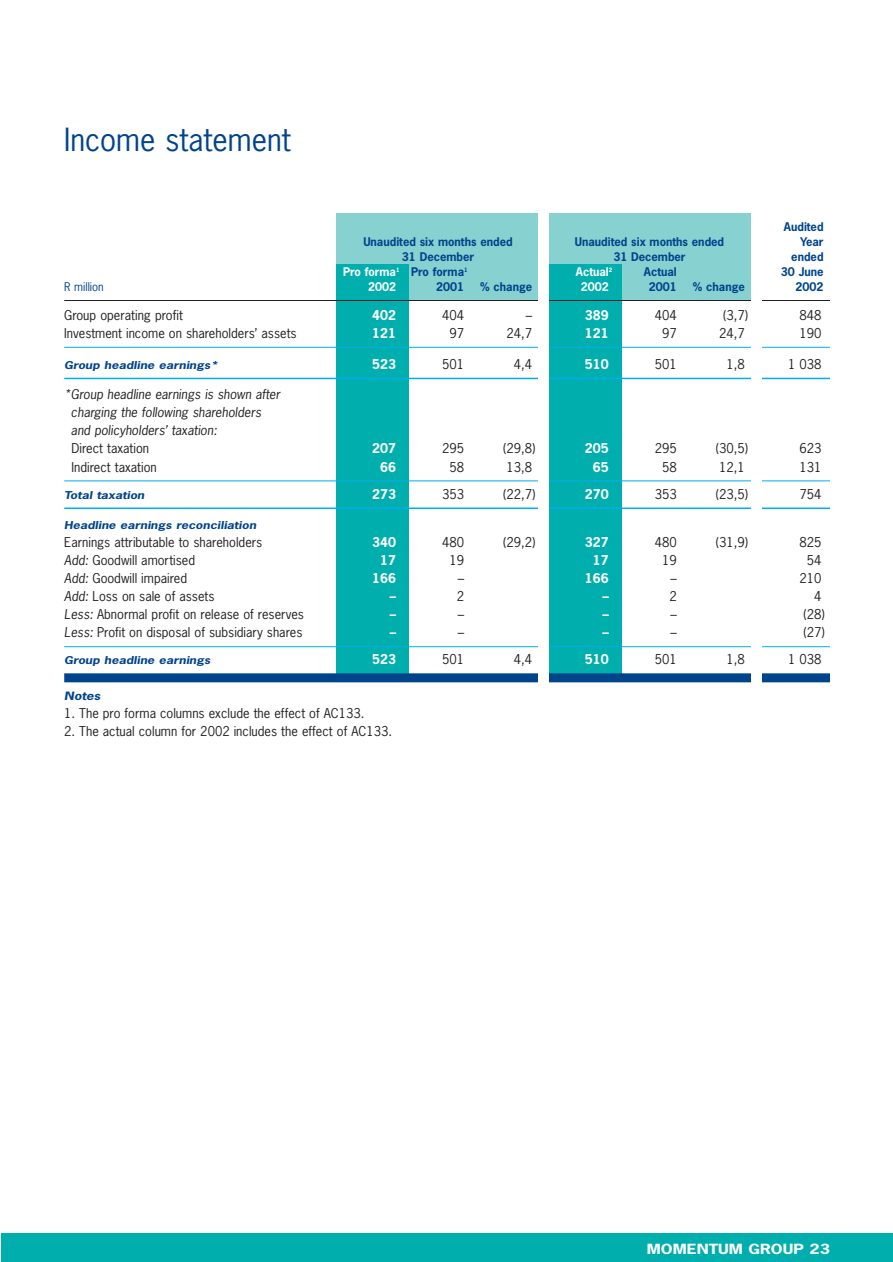
<style>
.page{position:relative;width:893px;height:1262px;background:#fff}
.page>*{position:absolute;margin:0;border:0;box-sizing:border-box;transform-origin:0 0}
.t1{font:30px "News Gothic";color:#00448c}
.t2{font:700 13.2px "News Gothic";color:#fff;scale:1.25 1}
.t3{font:12.75px "News Gothic";color:#231f20}
.t4{font:italic 12.75px/18px "News Gothic";color:#231f20}
.t5{font:700 12.75px "News Gothic";color:#fff}
.t6{font:700 11.25px "News Gothic";color:#00448c}
.t7{font:700 11.25px "News Gothic";color:#fff}
.t8{font:11.25px "News Gothic";color:#00448c}
.t9{font:italic 700 10.8px "News Gothic";color:#00448c;scale:1.25 1}
.t10{font:italic 700 10.2px "News Gothic";color:#00448c;scale:1.25 1}
.s1{color:#00448c}
.s2{font-style:italic}
</style>
<div class="page">
<div style="left:336px;top:213px;width:202px;height:87px;background:#87d1d1"></div>
<div style="left:336px;top:264px;width:73px;height:414px;background:#00afad"></div>
<div style="left:549px;top:213px;width:202px;height:87px;background:#87d1d1"></div>
<div style="left:549px;top:264px;width:72px;height:414px;background:#00afad"></div>
<hr style="left:64px;top:300px;width:766px;height:1px;background:#231f20">
<hr style="left:64px;top:347px;width:766px;height:1px;background:#00aeef">
<hr style="left:64px;top:378px;width:766px;height:1px;background:#00aeef">
<hr style="left:64px;top:480px;width:766px;height:1px;background:#00aeef">
<hr style="left:64px;top:507px;width:766px;height:2px;background:#00aeef">
<hr style="left:64px;top:646px;width:766px;height:1px;background:#00aeef">
<div style="left:64px;top:673px;width:766px;height:9px;background:#00448c"></div>
<div style="left:1px;top:1233px;width:891px;height:29px;background:#00afad"></div>
<div style="left:751px;top:210px;width:11px;height:478px;background:#fff"></div>
<div style="left:538px;top:210px;width:11px;height:478px;background:#fff"></div>
<h1 class="t1" style="left:64px;top:128px;width:228px">Income statement</h1>
<p class="t6" style="left:784px;top:222px;width:41px">Audited</p>
<p class="t6" style="left:363px;top:237px;width:151px">Unaudited six months ended</p>
<p class="t6" style="left:575px;top:237px;width:151px">Unaudited six months ended</p>
<p class="t6" style="left:800px;top:237px;width:25px">Year</p>
<p class="t6" style="left:402px;top:252px;width:74px">31 December</p>
<p class="t6" style="left:613px;top:252px;width:74px">31 December</p>
<p class="t6" style="left:791px;top:252px;width:34px">ended</p>
<p class="t7" style="left:343px;top:267px;width:126px">Pro forma<sup>1</sup> <span class="s1">Pro forma</span><sup>1</sup></p>
<p class="t7" style="left:576px;top:267px;width:38px">Actual<sup>2</sup></p>
<p class="t6" style="left:644px;top:267px;width:34px">Actual</p>
<p class="t6" style="left:780px;top:267px;width:44px">30 June</p>
<p class="t8" style="left:64px;top:282px;width:41px">R million</p>
<p class="t7" style="left:368px;top:282px;width:29px">2002</p>
<p class="t6" style="left:436px;top:282px;width:29px">2001</p>
<p class="t6" style="left:480px;top:282px;width:54px">% change</p>
<p class="t7" style="left:580px;top:282px;width:29px">2002</p>
<p class="t6" style="left:648px;top:282px;width:29px">2001</p>
<p class="t6" style="left:692px;top:282px;width:54px">% change</p>
<p class="t6" style="left:795px;top:282px;width:29px">2002</p>
<p class="t3" style="left:64px;top:310px;width:120px">Group operating profit</p>
<p class="t5" style="left:372px;top:310px;width:25px">402</p>
<p class="t3" style="left:442px;top:310px;width:24px">404</p>
<p class="t3" style="left:526px;top:310px;width:8px">–</p>
<p class="t5" style="left:585px;top:310px;width:25px">389</p>
<p class="t3" style="left:654px;top:310px;width:24px">404</p>
<p class="t3" style="left:723px;top:310px;width:26px">(3,7)</p>
<p class="t3" style="left:799px;top:310px;width:24px">848</p>
<p class="t3" style="left:64px;top:328px;width:234px">Investment income on shareholders’ assets</p>
<p class="t5" style="left:372px;top:328px;width:25px">121</p>
<p class="t3" style="left:449px;top:328px;width:16px">97</p>
<p class="t3" style="left:506px;top:328px;width:27px">24,7</p>
<p class="t5" style="left:585px;top:328px;width:25px">121</p>
<p class="t3" style="left:662px;top:328px;width:16px">97</p>
<p class="t3" style="left:719px;top:328px;width:27px">24,7</p>
<p class="t3" style="left:799px;top:328px;width:24px">190</p>
<p class="t10" style="left:64px;top:361px;width:125px">Group headline earnings*</p>
<p class="t5" style="left:372px;top:359px;width:25px">523</p>
<p class="t3" style="left:442px;top:359px;width:24px">501</p>
<p class="t3" style="left:514px;top:359px;width:20px">4,4</p>
<p class="t5" style="left:585px;top:359px;width:25px">510</p>
<p class="t3" style="left:654px;top:359px;width:24px">501</p>
<p class="t3" style="left:726px;top:359px;width:20px">1,8</p>
<p class="t3" style="left:788px;top:359px;width:35px">1 038</p>
<p class="t4" style="left:71px;top:387px;width:211px;text-indent:-7px">*Group headline earnings is shown after charging the following shareholders and policyholders’ taxation:</p>
<p class="t3" style="left:72px;top:443px;width:79px">Direct taxation</p>
<p class="t5" style="left:372px;top:443px;width:25px">207</p>
<p class="t3" style="left:442px;top:443px;width:24px">295</p>
<p class="t3" style="left:503px;top:443px;width:34px">(29,8)</p>
<p class="t5" style="left:585px;top:443px;width:25px">205</p>
<p class="t3" style="left:654px;top:443px;width:24px">295</p>
<p class="t3" style="left:715px;top:443px;width:34px">(30,5)</p>
<p class="t3" style="left:799px;top:443px;width:24px">623</p>
<p class="t3" style="left:72px;top:461px;width:87px">Indirect taxation</p>
<p class="t5" style="left:380px;top:461px;width:17px">66</p>
<p class="t3" style="left:449px;top:461px;width:16px">58</p>
<p class="t3" style="left:506px;top:461px;width:27px">13,8</p>
<p class="t5" style="left:593px;top:461px;width:17px">65</p>
<p class="t3" style="left:662px;top:461px;width:16px">58</p>
<p class="t3" style="left:719px;top:461px;width:27px">12,1</p>
<p class="t3" style="left:799px;top:461px;width:24px">131</p>
<p class="t10" style="left:64px;top:490px;width:66px">Total taxation</p>
<p class="t5" style="left:372px;top:488px;width:25px">273</p>
<p class="t3" style="left:442px;top:488px;width:24px">353</p>
<p class="t3" style="left:503px;top:488px;width:34px">(22,7)</p>
<p class="t5" style="left:585px;top:488px;width:25px">270</p>
<p class="t3" style="left:654px;top:488px;width:24px">353</p>
<p class="t3" style="left:715px;top:488px;width:34px">(23,5)</p>
<p class="t3" style="left:799px;top:488px;width:24px">754</p>
<p class="t10" style="left:64px;top:521px;width:155px">Headline earnings reconciliation</p>
<p class="t3" style="left:64px;top:537px;width:200px">Earnings attributable to shareholders</p>
<p class="t5" style="left:372px;top:537px;width:25px">340</p>
<p class="t3" style="left:442px;top:537px;width:24px">480</p>
<p class="t3" style="left:503px;top:537px;width:34px">(29,2)</p>
<p class="t5" style="left:585px;top:537px;width:25px">327</p>
<p class="t3" style="left:654px;top:537px;width:24px">480</p>
<p class="t3" style="left:715px;top:537px;width:34px">(31,9)</p>
<p class="t3" style="left:799px;top:537px;width:24px">825</p>
<p class="t3" style="left:64px;top:555px;width:132px"><span class="s2">Add:</span> Goodwill amortised</p>
<p class="t5" style="left:380px;top:555px;width:17px">17</p>
<p class="t3" style="left:449px;top:555px;width:16px">19</p>
<p class="t5" style="left:593px;top:555px;width:17px">17</p>
<p class="t3" style="left:662px;top:555px;width:16px">19</p>
<p class="t3" style="left:806px;top:555px;width:16px">54</p>
<p class="t3" style="left:64px;top:573px;width:124px"><span class="s2">Add:</span> Goodwill impaired</p>
<p class="t5" style="left:372px;top:573px;width:25px">166</p>
<p class="t3" style="left:458px;top:573px;width:8px">–</p>
<p class="t5" style="left:585px;top:573px;width:25px">166</p>
<p class="t3" style="left:670px;top:573px;width:8px">–</p>
<p class="t3" style="left:799px;top:573px;width:24px">210</p>
<p class="t3" style="left:64px;top:591px;width:152px"><span class="s2">Add:</span> Loss on sale of assets</p>
<p class="t5" style="left:389px;top:591px;width:8px">–</p>
<p class="t3" style="left:457px;top:591px;width:9px">2</p>
<p class="t5" style="left:602px;top:591px;width:8px">–</p>
<p class="t3" style="left:669px;top:591px;width:9px">2</p>
<p class="t3" style="left:814px;top:591px;width:9px">4</p>
<p class="t3" style="left:64px;top:609px;width:241px"><span class="s2">Less:</span> Abnormal profit on release of reserves</p>
<p class="t5" style="left:389px;top:609px;width:8px">–</p>
<p class="t3" style="left:458px;top:609px;width:8px">–</p>
<p class="t5" style="left:602px;top:609px;width:8px">–</p>
<p class="t3" style="left:670px;top:609px;width:8px">–</p>
<p class="t3" style="left:803px;top:609px;width:23px">(28)</p>
<p class="t3" style="left:64px;top:627px;width:240px"><span class="s2">Less:</span> Profit on disposal of subsidiary shares</p>
<p class="t5" style="left:389px;top:627px;width:8px">–</p>
<p class="t3" style="left:458px;top:627px;width:8px">–</p>
<p class="t5" style="left:602px;top:627px;width:8px">–</p>
<p class="t3" style="left:670px;top:627px;width:8px">–</p>
<p class="t3" style="left:803px;top:627px;width:23px">(27)</p>
<p class="t10" style="left:64px;top:656px;width:118px">Group headline earnings</p>
<p class="t5" style="left:372px;top:654px;width:25px">523</p>
<p class="t3" style="left:442px;top:654px;width:24px">501</p>
<p class="t3" style="left:514px;top:654px;width:20px">4,4</p>
<p class="t5" style="left:585px;top:654px;width:25px">510</p>
<p class="t3" style="left:654px;top:654px;width:24px">501</p>
<p class="t3" style="left:726px;top:654px;width:20px">1,8</p>
<p class="t3" style="left:788px;top:654px;width:35px">1 038</p>
<p class="t9" style="left:64px;top:692px;width:30px">Notes</p>
<p class="t3" style="left:64px;top:708px;width:302px">1. The pro forma columns exclude the effect of AC133.</p>
<p class="t3" style="left:64px;top:726px;width:329px">2. The actual column for 2002 includes the effect of AC133.</p>
<p class="t2" style="left:646px;top:1243px;width:148px">MOMENTUM GROUP 23</p>
</div>
